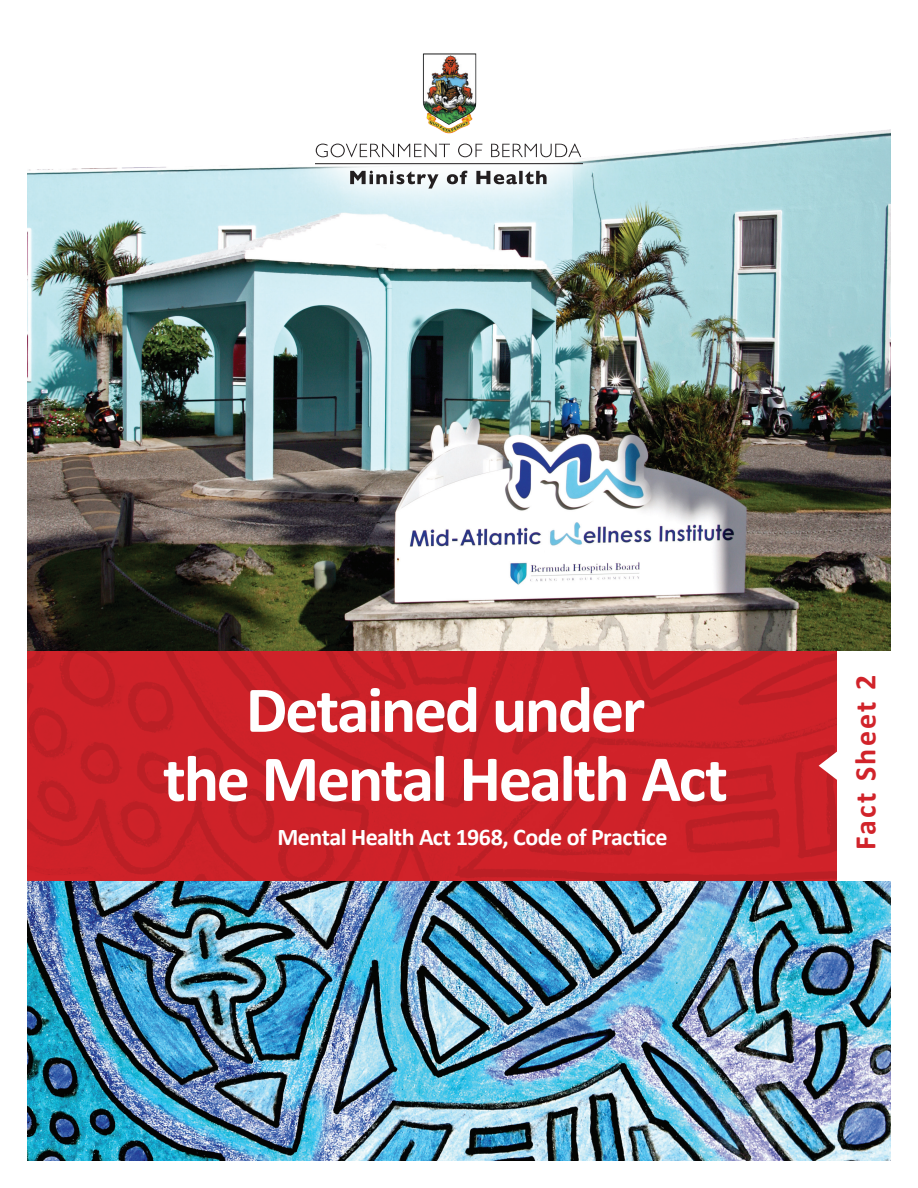
<style>
.page{position:relative;width:918px;height:1188px;background:#fff}
.page>*{position:absolute;margin:0;border:0;box-sizing:border-box;transform-origin:0 0}
.t1{font:700 66px/69px "Calibri";letter-spacing:-.035em;color:#fff;text-align:center}
.t2{font:700 30px "Calibri";letter-spacing:.07em;color:#d1232a}
.t3{font:700 24px "Calibri";letter-spacing:-.02em;color:#fff}
</style>
<div class="page">
<img style="left:27px;top:650px;width:810px;height:231px">
<img style="left:27px;top:129px;width:864px;height:521px">
<img style="left:27px;top:881px;width:864px;height:280px">
<svg style="left:278px;top:129px;width:341px;height:96px"></svg>
<svg style="left:316px;top:144px;width:134px;height:13px"></svg>
<svg style="left:458px;top:144px;width:24px;height:13px"></svg>
<svg style="left:491px;top:144px;width:90px;height:13px"></svg>
<svg style="left:350px;top:171px;width:89px;height:18px"></svg>
<svg style="left:447px;top:171px;width:20px;height:13px"></svg>
<svg style="left:476px;top:171px;width:41px;height:13px"></svg>
<svg style="left:519px;top:171px;width:4px;height:13px"></svg>
<svg style="left:525px;top:171px;width:22px;height:13px"></svg>
<hr style="left:315px;top:163px;width:268px;height:1px;background:#231f20">
<img style="left:421px;top:53px;width:56px;height:86px">
<svg style="left:819px;top:750px;width:18px;height:31px"></svg>
<h1 class="t1" style="left:163px;top:675px;width:567px">Detained under<br>the Mental Health Act</h1>
<p class="t3" style="left:277px;top:822px;width:392px">Mental Health Act 1968, Code of Practice</p>
<p class="t2" style="left:846px;top:850px;width:177px;rotate:-90deg">Fact Sheet 2</p>
</div>
